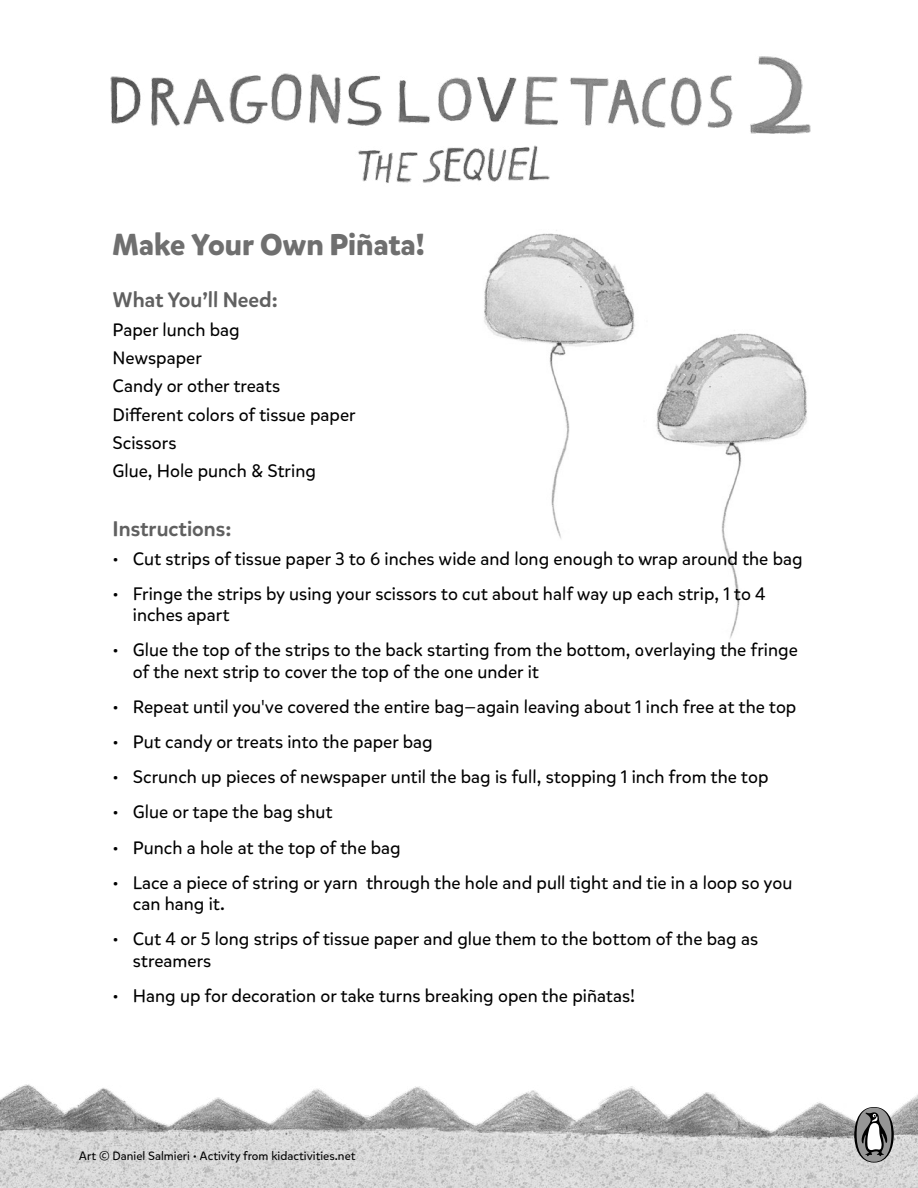
<style>
.page{position:relative;width:918px;height:1188px;background:#fff}
.page>*{position:absolute;margin:0;border:0;box-sizing:border-box;transform-origin:0 0}
.recipe_title{font:700 30px "Mikado";color:#6f6f6f}
.section_title{font:500 21px "Mikado";color:#606060}
.recipe_list{font:18px/21.6px "Mikado";color:#000}
.recipe_bullets{font:18px "Mikado";color:#000}
.t1{font:12px "Mikado";color:#000}
</style>
<div class="page">
<img style="left:0;top:1084px;width:918px;height:104px">
<svg style="left:854px;top:1107px;width:40px;height:56px"></svg>
<svg style="left:856px;top:1108px;width:36px;height:54px"></svg>
<img style="left:484px;top:230px;width:151px;height:309px">
<img style="left:656px;top:330px;width:151px;height:309px">
<img style="left:110px;top:73px;width:272px;height:54px">
<img style="left:398px;top:75px;width:335px;height:53px">
<img style="left:750px;top:56px;width:61px;height:78px">
<img style="left:358px;top:145px;width:192px;height:38px">
<p class="recipe_title" style="left:113px;top:226px;width:314px">Make Your Own Piñata!</p>
<p class="section_title" style="left:113px;top:287px;width:167px">What You’ll Need:</p>
<p class="recipe_bullets" style="left:113px;top:318px;width:129px">Paper lunch bag</p>
<p class="recipe_bullets" style="left:113px;top:347px;width:91px">Newspaper</p>
<p class="recipe_bullets" style="left:113px;top:375px;width:169px">Candy or other treats</p>
<p class="recipe_bullets" style="left:113px;top:404px;width:245px">Different colors of tissue paper</p>
<p class="recipe_bullets" style="left:113px;top:432px;width:65px">Scissors</p>
<p class="recipe_bullets" style="left:113px;top:460px;width:211px">Glue, Hole punch &amp; String   </p>
<p class="section_title" style="left:113px;top:516px;width:120px">Instructions:</p>
<p class="recipe_list" style="left:113px;top:548px;width:692px">• Cut strips of tissue paper 3 to 6 inches wide and long enough to wrap around the bag</p>
<p class="recipe_list" style="left:133px;top:583px;width:634px;text-indent:-20px">• Fringe the strips by using your scissors to cut about half way up each strip, 1 to 4 inches apart</p>
<p class="recipe_list" style="left:133px;top:640px;width:667px;text-indent:-20px">• Glue the top of the strips to the back starting from the bottom, overlaying the fringe of the next strip to cover the top of the one under it</p>
<p class="recipe_list" style="left:113px;top:696px;width:685px">• Repeat until you've covered the entire bag—again leaving about 1 inch free at the top</p>
<p class="recipe_list" style="left:113px;top:731px;width:322px">• Put candy or treats into the paper bag</p>
<p class="recipe_list" style="left:113px;top:767px;width:657px">• Scrunch up pieces of newspaper until the bag is full, stopping 1 inch from the top</p>
<p class="recipe_list" style="left:113px;top:802px;width:222px">• Glue or tape the bag shut</p>
<p class="recipe_list" style="left:113px;top:837px;width:290px">• Punch a hole at the top of the bag</p>
<p class="recipe_list" style="left:133px;top:872px;width:661px;text-indent:-20px">• Lace a piece of string or yarn through the hole and pull tight and tie in a loop so you can hang it.</p>
<p class="recipe_list" style="left:133px;top:929px;width:627px;text-indent:-20px">• Cut 4 or 5 long strips of tissue paper and glue them to the bottom of the bag as streamers</p>
<p class="recipe_list" style="left:113px;top:985px;width:524px">• Hang up for decoration or take turns breaking open the piñatas!</p>
<p class="t1" style="left:79px;top:1149px;width:278px">Art © Daniel Salmieri • Activity from kidactivities.net</p>
</div>
